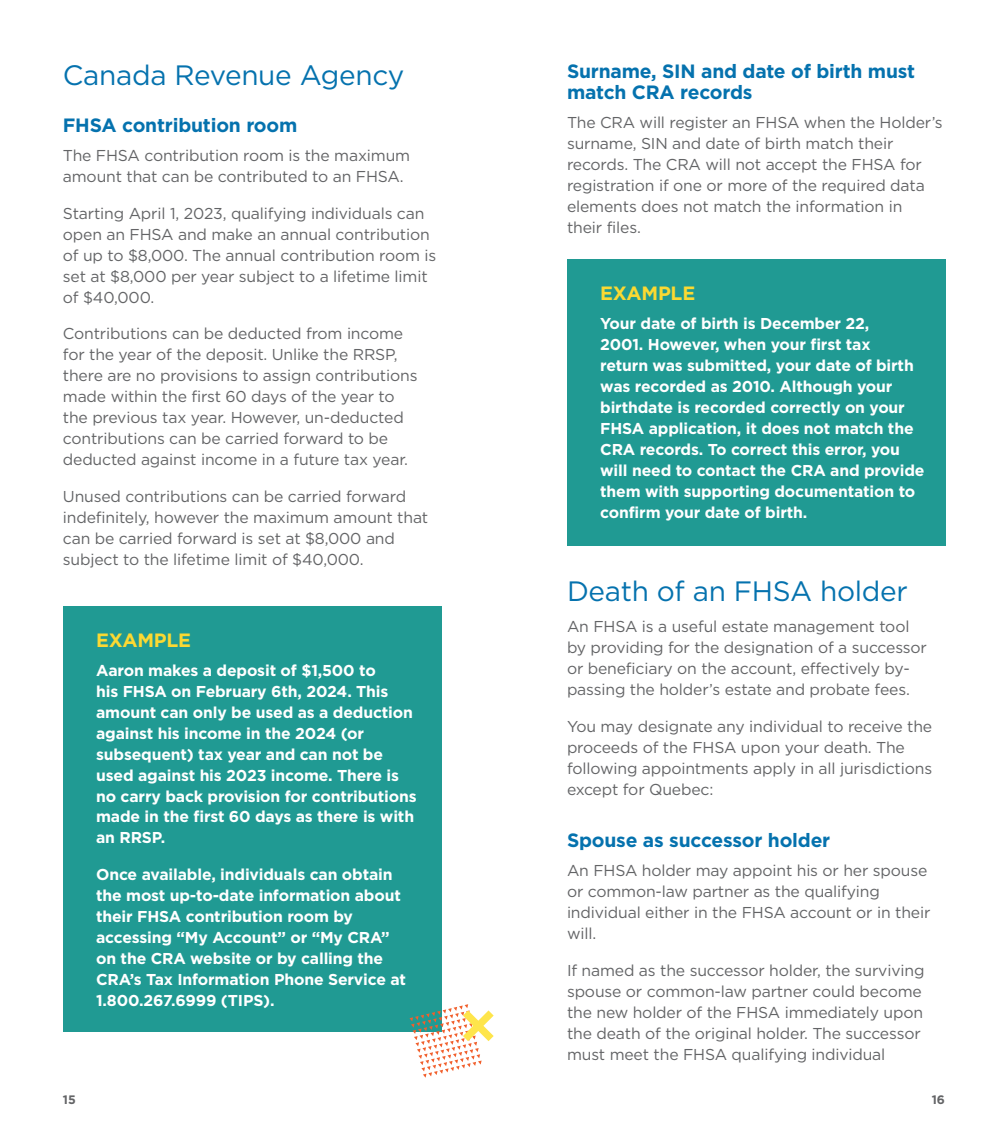
<style>
.page{position:relative;width:1008px;height:1134px;background:#fff}
.page>*{position:absolute;margin:0;border:0;box-sizing:border-box;transform-origin:0 0}
.t1{font:28px "Gotham";letter-spacing:-.01em;color:#0572ae}
.t2{font:700 19.25px/21px "Gotham";letter-spacing:-.01em;color:#0572ae}
.t3{font:700 19.25px "Gotham";letter-spacing:-.01em;color:#fbd932}
.t4{font:15.75px/21px "Gotham";letter-spacing:-.01em;color:#636466}
.t5{font:700 15.75px/21px "Gotham";letter-spacing:-.01em;color:#fff}
.t6{font:700 12.25px "Gotham";color:#636466}
</style>
<div class="page">
<div style="left:63px;top:606px;width:378px;height:426px;background:#209a93"></div>
<svg style="left:410px;top:1004px;width:84px;height:74px"></svg>
<div style="left:567px;top:260px;width:378px;height:286px;background:#209a93"></div>
<h1 class="t1" style="left:63px;top:57px;width:343px">Canada Revenue Agency</h1>
<p class="t2" style="left:63px;top:115px;width:236px">FHSA contribution room</p>
<p class="t4" style="left:63px;top:144px;width:349px">The FHSA contribution room is the maximum amount that can be contributed to an FHSA.</p>
<p class="t4" style="left:63px;top:202px;width:375px">Starting April 1, 2023, qualifying individuals can open an FHSA and make an annual contribution of up to $8,000. The annual contribution room is set at $8,000 per year subject to a lifetime limit of $40,000.</p>
<p class="t4" style="left:63px;top:323px;width:356px">Contributions can be deducted from income for the year of the deposit. Unlike the RRSP, there are no provisions to assign contributions made within the first 60 days of the year to the previous tax year. However, un-deducted contributions can be carried forward to be deducted against income in a future tax year.</p>
<p class="t4" style="left:63px;top:486px;width:367px">Unused contributions can be carried forward indefinitely, however the maximum amount that can be carried forward is set at $8,000 and subject to the lifetime limit of $40,000.</p>
<p class="t3" style="left:96px;top:627px;width:97px">EXAMPLE</p>
<p class="t5" style="left:96px;top:659px;width:322px">Aaron makes a deposit of $1,500 to<br>his FHSA on February 6th, 2024. This amount can only be used as a deduction against his income in the 2024 (or subsequent) tax year and can not be used against his 2023 income. There is no carry back provision for contributions made in the first 60 days as there is with an RRSP.</p>
<p class="t5" style="left:96px;top:864px;width:311px">Once available, individuals can obtain the most up-to-date information about their FHSA contribution room by accessing “My Account” or “My CRA” on the CRA website or by calling the CRA’s Tax Information Phone Service at 1.800.267.6999 (TIPS).</p>
<p class="t2" style="left:567px;top:61px;width:350px">Surname, SIN and date of birth must match CRA records</p>
<p class="t4" style="left:567px;top:112px;width:377px">The CRA will register an FHSA when the Holder’s surname, SIN and date of birth match their records. The CRA will not accept the FHSA for registration if one or more of the required data elements does not match the information in<br>their files.</p>
<p class="t3" style="left:600px;top:281px;width:97px">EXAMPLE</p>
<p class="t5" style="left:600px;top:313px;width:326px">Your date of birth is December 22,<br>2001. However, when your first tax<br>return was submitted, your date of birth was recorded as 2010. Although your birthdate is recorded correctly on your FHSA application, it does not match the CRA records. To correct this error, you will need to contact the CRA and provide them with supporting documentation to confirm your date of birth.</p>
<h1 class="t1" style="left:567px;top:573px;width:342px">Death of an FHSA holder</h1>
<p class="t4" style="left:567px;top:615px;width:361px">An FHSA is a useful estate management tool by providing for the designation of a successor or beneficiary on the account, effectively by&shy;passing the holder’s estate and probate fees.</p>
<p class="t4" style="left:567px;top:715px;width:367px">You may designate any individual to receive the proceeds of the FHSA upon your death. The following appointments apply in all jurisdictions except for Quebec:</p>
<p class="t2" style="left:567px;top:830px;width:265px">Spouse as successor holder</p>
<p class="t4" style="left:567px;top:860px;width:365px">An FHSA holder may appoint his or her spouse or common-law partner as the qualifying individual either in the FHSA account or in their will.</p>
<p class="t4" style="left:567px;top:959px;width:359px">If named as the successor holder, the surviving spouse or common-law partner could become the new holder of the FHSA immediately upon the death of the original holder. The successor must meet the FHSA qualifying individual</p>
<p class="t6" style="left:63px;top:1091px;width:14px">15</p>
<p class="t6" style="left:932px;top:1091px;width:15px">16</p>
</div>
